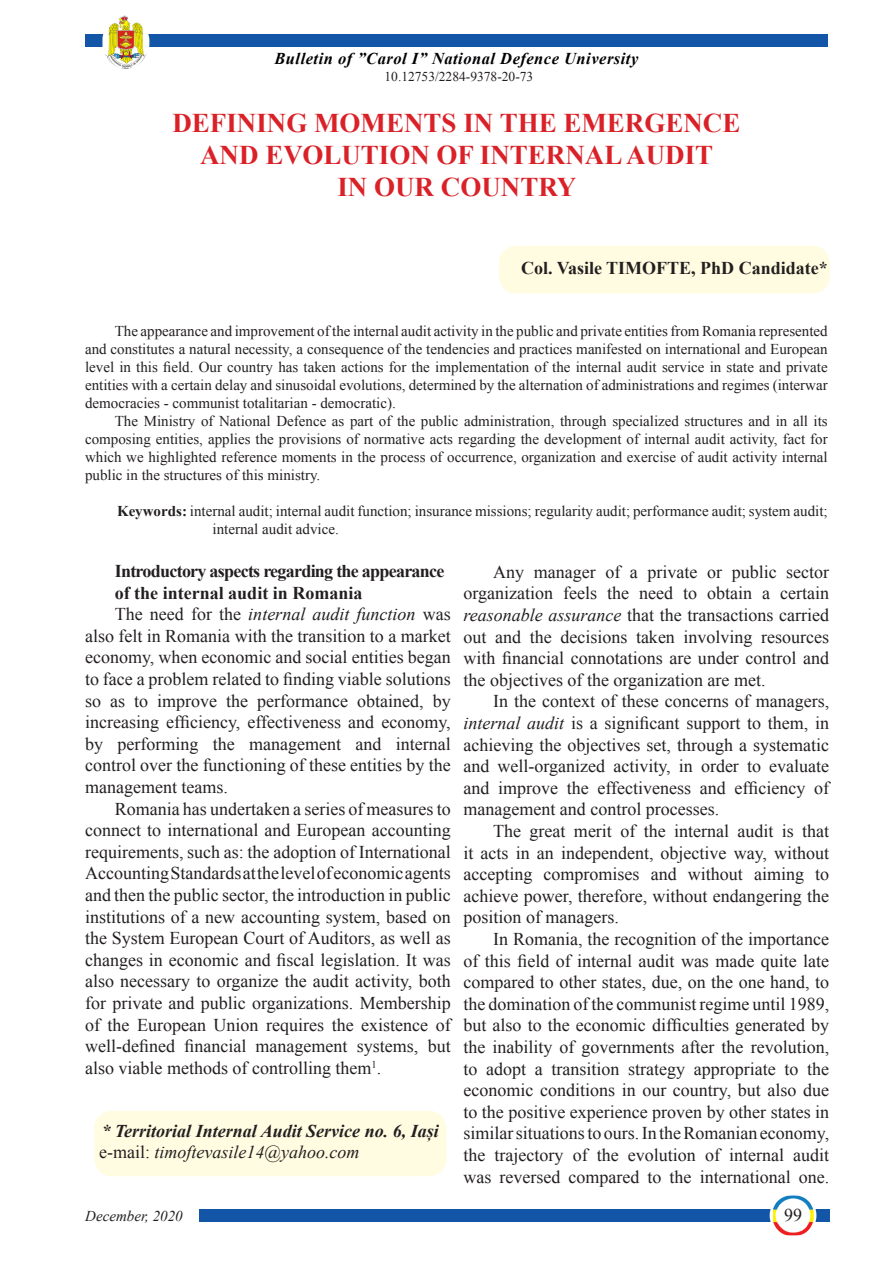
<style>
.page{position:relative;width:893px;height:1263px;background:#fff}
.page>*{position:absolute;margin:0;border:0;box-sizing:border-box;transform-origin:0 0}
.Heading_1{font:700 27px "Times New Roman";color:#da2128}
.Body_text__2{font:18px/21.6px "Times New Roman";color:#231f20;text-align:justify}
.Body_text__2-2{font:700 18px "Times New Roman";color:#231f20}
.No_Spacing1{font:italic 700 18px "Times New Roman";color:#231f20}
.Body_text__2-3{font:700 18px "Times New Roman";letter-spacing:-.04em;color:#231f20}
.Body_Text_Indent{font:italic 18px "Times New Roman";color:#231f20}
.t1{font:italic 700 16.5px "Times New Roman";letter-spacing:.03em;color:#000103}
.t2{font:15px/18px "Times New Roman";color:#231f20;text-align:justify}
.t3{font:italic 15px "Times New Roman";color:#231f20}
.titlu{font:13.5px "Times New Roman";color:#231f20}
.s1{font-weight:700}
.s2{font-style:italic}
.s3{font-style:normal}
</style>
<div class="page">
<div style="left:85px;top:35px;width:743px;height:12px;background:#1355a6"></div>
<img style="left:102px;top:15px;width:47px;height:54px">
<div style="left:200px;top:1209px;width:630px;height:13px;background:#1355a6"></div>
<div style="left:770px;top:1192px;width:46px;height:47px;background:#fff;border-radius:50%"></div>
<img style="left:773px;top:1195px;width:41px;height:40px">
<div style="left:499px;top:246px;width:331px;height:48px;background:#fffce1;border-radius:18px"></div>
<div style="left:94px;top:1111px;width:353px;height:65px;background:#fffce1;border-radius:18px"></div>
<p class="t1" style="left:274px;top:47px;width:365px">Bulletin of ”Carol I” National Defence University</p>
<p class="titlu" style="left:384px;top:67px;width:150px">10.12753/2284-9378-20-73</p>
<p class="Heading_1" style="left:172px;top:103px;width:570px">DEFINING MOMENTS IN THE EMERGENCE</p>
<p class="Heading_1" style="left:200px;top:135px;width:515px">AND EVOLUTION OF INTERNAL AUDIT</p>
<p class="Heading_1" style="left:337px;top:168px;width:241px">IN OUR COUNTRY</p>
<p class="Body_text__2-2" style="left:521px;top:255px;width:308px">Col. Vasile TIMOFTE, PhD Candidate*</p>
<p class="t2" style="left:85px;top:321px;width:744px;text-indent:30px">The appearance and improvement of the internal audit activity in the public and private entities from Romania represented and constitutes a natural necessity, a consequence of the tendencies and practices manifested on international and European level in this field. Our country has taken actions for the implementation of the internal audit service in state and private entities with a certain delay and sinusoidal evolutions, determined by the alternation of administrations and regimes (interwar democracies - communist totalitarian - democratic).</p>
<p class="t2" style="left:85px;top:411px;width:744px;text-indent:30px">The Ministry of National Defence as part of the public administration, through specialized structures and in all its composing entities, applies the provisions of normative acts regarding the development of internal audit activity, fact for which we highlighted reference moments in the process of occurrence, organization and exercise of audit activity internal public in the structures of this ministry.</p>
<p class="t2" style="left:213px;top:501px;width:617px;text-indent:-96px"><span class="s1">Keywords:</span> internal audit; internal audit function; insurance missions; regularity audit; performance audit; system audit; internal audit advice.</p>
<p class="Body_text__2-3" style="left:115px;top:558px;width:331px">Introductory aspects regarding the appearance</p>
<p class="Body_text__2-2" style="left:115px;top:579px;width:249px">of the internal audit in Romania</p>
<p class="Body_text__2" style="left:85px;top:603px;width:367px;text-indent:30px">The need for the <span class="s2">internal audit function</span> was also felt in Romania with the transition to a market economy, when economic and social entities began to face a problem related to finding viable solutions so as to improve the performance obtained, by increasing efficiency, effectiveness and economy, by performing the management and internal control over the functioning of these entities by the management teams.</p>
<p class="Body_text__2" style="left:85px;top:797px;width:367px;text-indent:30px">Romania has undertaken a series of measures to connect to international and European accounting requirements, such as: the adoption of International Accounting Standards at the level of economic agents and then the public sector, the introduction in public institutions of a new accounting system, based on the System European Court of Auditors, as well as changes in economic and fiscal legislation. It was also necessary to organize the audit activity, both for private and public organizations. Membership of the European Union requires the existence of well-defined financial management systems, but also viable methods of controlling them<sup>1</sup>.</p>
<p class="No_Spacing1" style="left:102px;top:1118px;width:338px">* Territorial Internal Audit Service no. 6, Iași</p>
<p class="Body_Text_Indent" style="left:99px;top:1140px;width:262px"><span class="s3">e-mail:</span> timoftevasile14@yahoo.com</p>
<p class="Body_text__2" style="left:463px;top:560px;width:367px;text-indent:30px">Any manager of a private or public sector organization feels the need to obtain a certain <span class="s2">reasonable assurance</span> that the transactions carried out and the decisions taken involving resources with financial connotations are under control and the objectives of the organization are met.</p>
<p class="Body_text__2" style="left:463px;top:690px;width:367px;text-indent:30px">In the context of these concerns of managers, <span class="s2">internal audit</span> is a significant support to them, in achieving the objectives set, through a systematic and well-organized activity, in order to evaluate and improve the effectiveness and efficiency of management and control processes.</p>
<p class="Body_text__2" style="left:463px;top:819px;width:367px;text-indent:30px">The great merit of the internal audit is that it acts in an independent, objective way, without accepting compromises and without aiming to achieve power, therefore, without endangering the position of managers.</p>
<p class="Body_text__2" style="left:463px;top:927px;width:367px;text-indent:30px">In Romania, the recognition of the importance of this field of internal audit was made quite late compared to other states, due, on the one hand, to the domination of the communist regime until 1989, but also to the economic difficulties generated by the inability of governments after the revolution, to adopt a transition strategy appropriate to the economic conditions in our country, but also due to the positive experience proven by other states in similar situations to ours. In the Romanian economy, the trajectory of the evolution of internal audit was reversed compared to the international one.</p>
<p class="t3" style="left:85px;top:1205px;width:99px">December, 2020</p>
<p class="Body_text__2" style="left:784px;top:1204px;width:19px">99</p>
</div>
